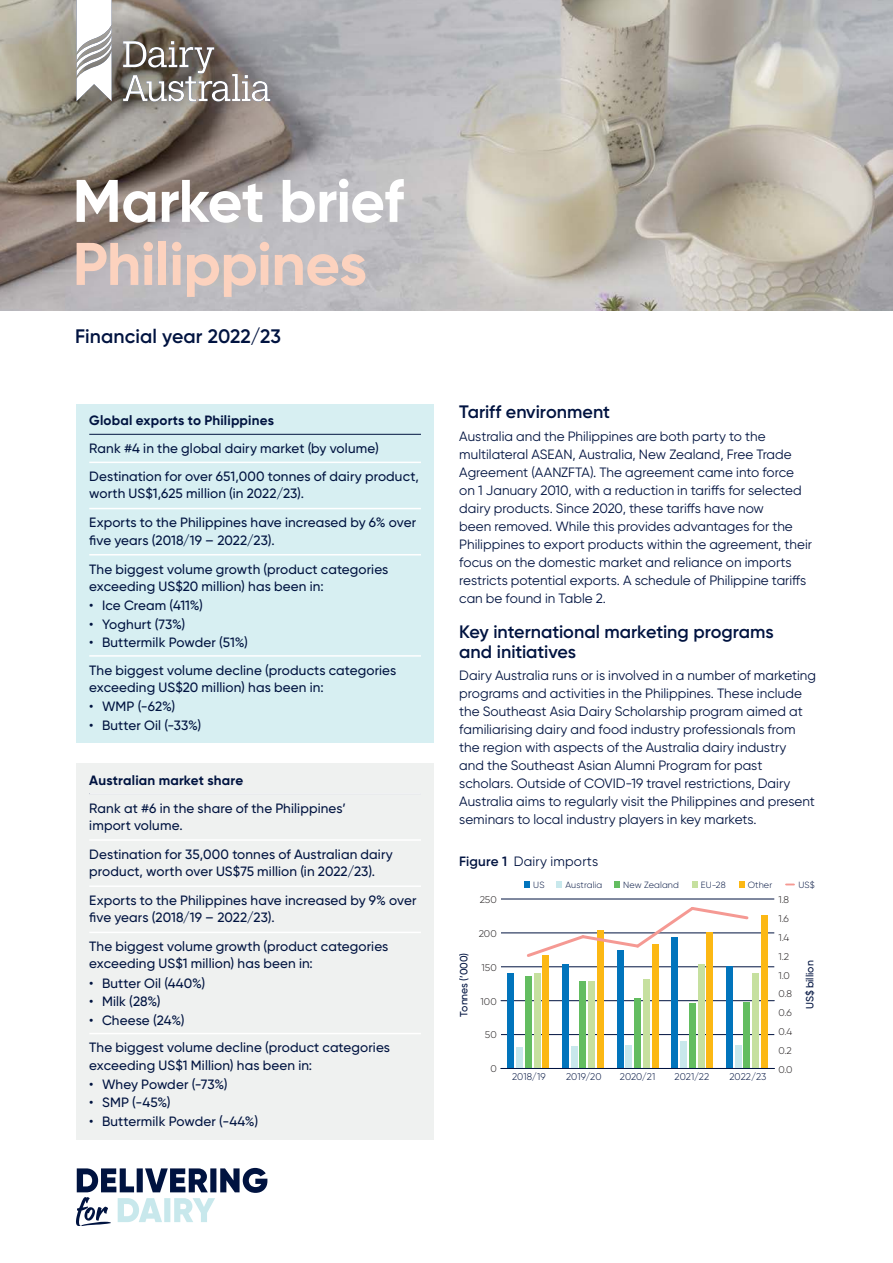
<style>
.page{position:relative;width:893px;height:1263px;background:#fff}
.page>*{position:absolute;margin:0;border:0;box-sizing:border-box;transform-origin:0 0}
.FS_title_REV{font:700 60px/63px "Gilroy";letter-spacing:-.01em;color:#fff}
.FS_subtitle_01{font:600 19.5px "Gilroy";letter-spacing:.005em;color:#001340}
.Subhead_01{font:600 18px/19.5px "Gilroy";color:#001340}
.Body_copy{font:13.5px/18px "Gilroy";letter-spacing:.005em;color:#001340}
.BB_text{font:500 13.5px/17.2px "Gilroy";letter-spacing:.01em;color:#001340}
.BB_heading{font:700 13.5px "Gilroy";letter-spacing:.015em;color:#001340}
.BB_text_no_rule{font:500 13.5px "Gilroy";letter-spacing:.01em;color:#001340}
.Figure_title{font:13.5px "Gilroy";letter-spacing:.015em;color:#001340}
.t1{font:500 10.5px "Gilroy";letter-spacing:-.005em;color:#001340}
.t2{font:300 9.75px "Gilroy";letter-spacing:-.005em;color:#231f20;scale:1.04 1}
.t3{font:300 9.75px "Gilroy";color:#001340}
.t4{font:300 9px "Gilroy";letter-spacing:.01em;color:#001340}
.s1{color:#fcd2be}
.s2{font-weight:600}
</style>
<div class="page">
<img style="left:0;top:0;width:893px;height:310px">
<svg style="left:524px;top:881px;width:6px;height:6px"></svg>
<svg style="left:556px;top:881px;width:6px;height:6px"></svg>
<svg style="left:614px;top:881px;width:6px;height:6px"></svg>
<svg style="left:692px;top:881px;width:6px;height:6px"></svg>
<svg style="left:739px;top:881px;width:6px;height:6px"></svg>
<svg style="left:786px;top:883px;width:8px;height:2px"></svg>
<hr style="left:501px;top:1034px;width:273px;height:1px;background:#001340">
<hr style="left:501px;top:1000px;width:273px;height:1px;background:#001340">
<hr style="left:501px;top:966px;width:273px;height:1px;background:#001340">
<hr style="left:501px;top:933px;width:273px;height:1px;background:#001340">
<hr style="left:501px;top:899px;width:273px;height:1px;background:#001340">
<div style="left:542px;top:955px;width:7px;height:113px;background:#fcb814"></div>
<div style="left:597px;top:930px;width:7px;height:138px;background:#fcb814"></div>
<div style="left:652px;top:944px;width:7px;height:124px;background:#fcb814"></div>
<div style="left:706px;top:932px;width:7px;height:136px;background:#fcb814"></div>
<div style="left:761px;top:915px;width:7px;height:153px;background:#fcb814"></div>
<div style="left:534px;top:973px;width:7px;height:95px;background:#c6e09f"></div>
<div style="left:588px;top:981px;width:7px;height:87px;background:#c6e09f"></div>
<div style="left:643px;top:979px;width:7px;height:89px;background:#c6e09f"></div>
<div style="left:697px;top:963px;width:7px;height:105px;background:#c6e09f"></div>
<div style="left:752px;top:973px;width:7px;height:95px;background:#c6e09f"></div>
<div style="left:525px;top:975px;width:7px;height:93px;background:#63bd60"></div>
<div style="left:579px;top:981px;width:7px;height:87px;background:#63bd60"></div>
<div style="left:634px;top:998px;width:7px;height:70px;background:#63bd60"></div>
<div style="left:689px;top:1003px;width:7px;height:65px;background:#63bd60"></div>
<div style="left:743px;top:1002px;width:7px;height:66px;background:#63bd60"></div>
<div style="left:516px;top:1046px;width:7px;height:22px;background:#c8e8ec"></div>
<div style="left:571px;top:1046px;width:7px;height:22px;background:#c8e8ec"></div>
<div style="left:625px;top:1045px;width:7px;height:23px;background:#c8e8ec"></div>
<div style="left:680px;top:1041px;width:7px;height:27px;background:#c8e8ec"></div>
<div style="left:735px;top:1044px;width:7px;height:24px;background:#c8e8ec"></div>
<div style="left:507px;top:973px;width:7px;height:95px;background:#0174bc"></div>
<div style="left:562px;top:964px;width:7px;height:104px;background:#0174bc"></div>
<div style="left:617px;top:950px;width:7px;height:118px;background:#0174bc"></div>
<div style="left:671px;top:937px;width:7px;height:131px;background:#0174bc"></div>
<div style="left:726px;top:966px;width:7px;height:102px;background:#0174bc"></div>
<svg style="left:524px;top:907px;width:226px;height:50px"></svg>
<hr style="left:501px;top:1068px;width:273px;height:1px;background:#001340">
<div style="left:77px;top:763px;width:357px;height:376px;background:#eff1f0"></div>
<hr style="left:89px;top:793px;width:332px;height:1px;background:#fff">
<hr style="left:89px;top:839px;width:332px;height:2px;background:#fff">
<hr style="left:89px;top:885px;width:332px;height:2px;background:#fff">
<hr style="left:89px;top:932px;width:332px;height:1px;background:#fff">
<hr style="left:89px;top:1033px;width:332px;height:1px;background:#fff">
<div style="left:77px;top:404px;width:357px;height:338px;background:#d7eff2"></div>
<hr style="left:89px;top:434px;width:332px;height:1px;background:#001340">
<hr style="left:89px;top:462px;width:332px;height:1px;background:#fff">
<hr style="left:89px;top:508px;width:332px;height:1px;background:#fff">
<hr style="left:89px;top:554px;width:332px;height:1px;background:#fff">
<hr style="left:89px;top:655px;width:332px;height:2px;background:#fff">
<svg style="left:123px;top:41px;width:147px;height:61px;background:#8e8885"></svg>
<svg style="left:77px;top:0;width:35px;height:101px"></svg>
<svg style="left:76px;top:1168px;width:191px;height:58px"></svg>
<p class="FS_title_REV" style="left:73px;top:169px;width:333px">Market brief<br><span class="s1">Philippines</span></p>
<p class="FS_subtitle_01" style="left:75px;top:324px;width:207px">Financial year 2022/23</p>
<p class="BB_heading" style="left:89px;top:412px;width:186px">Global exports to Philippines</p>
<p class="BB_text_no_rule" style="left:89px;top:440px;width:291px">Rank #4 in the global dairy market (by volume)</p>
<p class="BB_text" style="left:89px;top:468px;width:331px">Destination for over 651,000 tonnes of dairy product, worth US$1,625 million (in 2022/23).</p>
<p class="BB_text" style="left:89px;top:514px;width:328px">Exports to the Philippines have increased by 6% over five years (2018/19 – 2022/23).</p>
<p class="BB_text" style="left:89px;top:560px;width:301px">The biggest volume growth (product categories exceeding US$20 million) has been in:</p>
<p class="BB_text" style="left:89px;top:597px;width:115px">• Ice Cream (411%)</p>
<p class="BB_text" style="left:89px;top:615px;width:98px">• Yoghurt (73%)</p>
<p class="BB_text" style="left:89px;top:633px;width:160px">• Buttermilk Powder (51%)</p>
<p class="BB_text" style="left:89px;top:661px;width:309px">The biggest volume decline (products categories exceeding US$20 million) has been in:</p>
<p class="BB_text" style="left:89px;top:698px;width:88px">• WMP (-62%)</p>
<p class="BB_text" style="left:89px;top:716px;width:114px">• Butter Oil (-33%)</p>
<p class="BB_heading" style="left:89px;top:771px;width:156px">Australian market share</p>
<p class="BB_text" style="left:89px;top:799px;width:258px">Rank at #6 in the share of the Philippines’ import volume.</p>
<p class="BB_text" style="left:89px;top:845px;width:305px">Destination for 35,000 tonnes of Australian dairy product, worth over US$75 million (in 2022/23).</p>
<p class="BB_text" style="left:89px;top:891px;width:329px">Exports to the Philippines have increased by 9% over five years (2018/19 – 2022/23).</p>
<p class="BB_text" style="left:89px;top:938px;width:301px">The biggest volume growth (product categories exceeding US$1 million) has been in:</p>
<p class="BB_text" style="left:89px;top:974px;width:118px">• Butter Oil (440%)</p>
<p class="BB_text" style="left:89px;top:993px;width:73px">• Milk (28%)</p>
<p class="BB_text" style="left:89px;top:1011px;width:97px">• Cheese (24%)</p>
<p class="BB_text" style="left:89px;top:1039px;width:302px">The biggest volume decline (product categories exceeding US$1 Million) has been in:</p>
<p class="BB_text" style="left:89px;top:1075px;width:140px">• Whey Powder (-73%)</p>
<p class="BB_text" style="left:89px;top:1094px;width:83px">• SMP (-45%)</p>
<p class="BB_text" style="left:89px;top:1112px;width:170px">• Buttermilk Powder (-44%)</p>
<p class="Subhead_01" style="left:459px;top:402px;width:152px">Tariff environment</p>
<p class="Body_copy" style="left:459px;top:427px;width:354px">Australia and the Philippines are both party to the multilateral ASEAN, Australia, New Zealand, Free Trade Agreement (AANZFTA). The agreement came into force on 1 January 2010, with a reduction in tariffs for selected dairy products. Since 2020, these tariffs have now<br>been removed. While this provides advantages for the Philippines to export products within the agreement, their focus on the domestic market and reliance on imports restricts potential exports. A schedule of Philippine tariffs can be found in Table 2.</p>
<p class="Subhead_01" style="left:459px;top:622px;width:316px">Key international marketing programs and initiatives</p>
<p class="Body_copy" style="left:459px;top:666px;width:358px">Dairy Australia runs or is involved in a number of marketing programs and activities in the Philippines. These include the Southeast Asia Dairy Scholarship program aimed at familiarising dairy and food industry professionals from the region with aspects of the Australia dairy industry<br>and the Southeast Asian Alumni Program for past scholars. Outside of COVID-19 travel restrictions, Dairy Australia aims to regularly visit the Philippines and present seminars to local industry players in key markets.</p>
<p class="Figure_title" style="left:459px;top:853px;width:140px"><span class="s2">Figure 1</span> Dairy imports</p>
<p class="t2" style="left:480px;top:894px;width:18px">250</p>
<p class="t2" style="left:479px;top:928px;width:19px">200</p>
<p class="t4" style="left:533px;top:879px;width:13px">US</p>
<p class="t4" style="left:565px;top:879px;width:38px">Australia</p>
<p class="t4" style="left:623px;top:879px;width:57px">New Zealand</p>
<p class="t4" style="left:701px;top:879px;width:26px">EU-28</p>
<p class="t4" style="left:748px;top:879px;width:26px">Other</p>
<p class="t4" style="left:798px;top:879px;width:18px">US$</p>
<p class="t2" style="left:779px;top:894px;width:12px">1.8</p>
<p class="t2" style="left:779px;top:913px;width:12px">1.6</p>
<p class="t2" style="left:779px;top:931px;width:12px">1.4</p>
<p class="t2" style="left:779px;top:950px;width:12px">1.2</p>
<p class="t1" style="left:457px;top:1017px;width:65px;rotate:-90deg">Tonnes (’000)</p>
<p class="t1" style="left:803px;top:1009px;width:50px;rotate:-90deg">US$ billion</p>
<p class="t2" style="left:482px;top:962px;width:16px">150</p>
<p class="t2" style="left:779px;top:969px;width:12px">1.0</p>
<p class="t2" style="left:779px;top:988px;width:14px">0.8</p>
<p class="t2" style="left:480px;top:996px;width:17px">100</p>
<p class="t2" style="left:779px;top:1007px;width:14px">0.6</p>
<p class="t2" style="left:485px;top:1029px;width:13px">50</p>
<p class="t2" style="left:490px;top:1063px;width:8px">0</p>
<p class="t3" style="left:512px;top:1071px;width:35px">2018/19</p>
<p class="t3" style="left:566px;top:1071px;width:37px">2019/20</p>
<p class="t3" style="left:620px;top:1071px;width:37px">2020/21</p>
<p class="t3" style="left:674px;top:1071px;width:36px">2021/22</p>
<p class="t3" style="left:729px;top:1071px;width:38px">2022/23</p>
<p class="t2" style="left:779px;top:1026px;width:15px">0.4</p>
<p class="t2" style="left:779px;top:1044px;width:14px">0.2</p>
<p class="t2" style="left:779px;top:1063px;width:15px">0.0</p>
</div>
